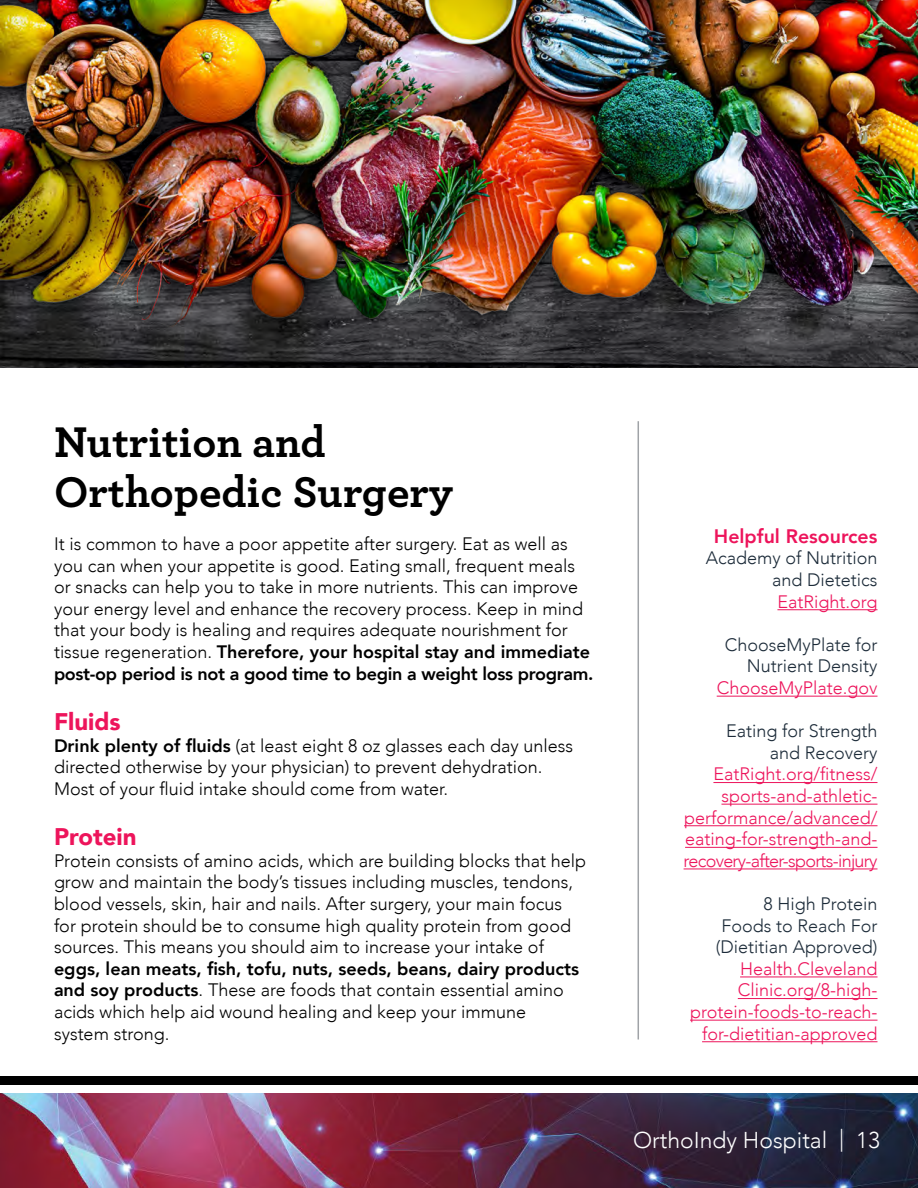
<style>
.page{position:relative;width:918px;height:1188px;background:#fff}
.page>*{position:absolute;margin:0;border:0;box-sizing:border-box;transform-origin:0 0}
.t1{font:700 45px/49.5px "Archer";color:#000}
.t2{font:900 24px "Avenir";color:#ed145b}
.t3{font:300 22.95px "Avenir";color:#fff}
.t4{font:800 19.5px "Avenir";color:#ed145b}
.t5{font:300 18px/21.6px "Avenir";color:#000}
.t6{font:300 18px/21.6px "Avenir";color:#ed145b;text-align:right}
.t7{font:300 18px/21.6px "Avenir";color:#1c2b39;text-align:right}
.s1{font-weight:800}
</style>
<div class="page">
<img style="left:0;top:1093px;width:918px;height:95px">
<div style="left:0;top:1076px;width:918px;height:9px;background:#000"></div>
<hr style="left:638px;top:421px;width:1px;height:619px;background:#a0a3a7">
<img style="left:1px;top:0;width:917px;height:367px">
<hr style="left:777px;top:609px;width:100px;height:1px;background:#ed145b">
<hr style="left:717px;top:696px;width:160px;height:1px;background:#ed145b">
<hr style="left:713px;top:782px;width:165px;height:1px;background:#ed145b">
<hr style="left:721px;top:804px;width:156px;height:1px;background:#ed145b">
<hr style="left:684px;top:825px;width:194px;height:1px;background:#ed145b">
<hr style="left:685px;top:847px;width:192px;height:1px;background:#ed145b">
<hr style="left:684px;top:869px;width:193px;height:1px;background:#ed145b">
<hr style="left:740px;top:977px;width:138px;height:1px;background:#ed145b">
<hr style="left:738px;top:998px;width:140px;height:1px;background:#ed145b">
<hr style="left:690px;top:1020px;width:188px;height:1px;background:#ed145b">
<hr style="left:702px;top:1041px;width:175px;height:1px;background:#ed145b">
<h1 class="t1" style="left:54px;top:415px;width:401px">Nutrition and<br>Orthopedic Surgery</h1>
<p class="t5" style="left:54px;top:533px;width:541px">It is common to have a poor appetite after surgery. Eat as well as you can when your appetite is good. Eating small, frequent meals or snacks can help you to take in more nutrients. This can improve your energy level and enhance the recovery process. Keep in mind that your body is healing and requires adequate nourishment for tissue regeneration. <span class="s1">Therefore, your hospital stay and immediate post-op period is not a good time to begin a weight loss program.</span></p>
<h2 class="t2" style="left:54px;top:701px;width:68px">Fluids</h2>
<p class="t5" style="left:54px;top:735px;width:521px"><span class="s1">Drink plenty of fluids</span> (at least eight 8 oz glasses each day unless directed otherwise by your physician) to prevent dehydration.<br>Most of your fluid intake should come from water.</p>
<h2 class="t2" style="left:54px;top:816px;width:84px">Protein</h2>
<p class="t5" style="left:54px;top:850px;width:534px">Protein consists of amino acids, which are building blocks that help grow and maintain the body’s tissues including muscles, tendons, blood vessels, skin, hair and nails. After surgery, your main focus for protein should be to consume high quality protein from good sources. This means you should aim to increase your intake of</p>
<p class="t5" style="left:54px;top:958px;width:527px"><span class="s1">eggs, lean meats, fish, tofu, nuts, seeds, beans, dairy products and soy products</span>. These are foods that contain essential amino acids which help aid wound healing and keep your immune system strong.</p>
<p class="t4" style="left:714px;top:521px;width:165px">Helpful Resources</p>
<p class="t7" style="left:706px;top:547px;width:173px">Academy of Nutrition and Dietetics</p>
<p class="t6" style="left:777px;top:591px;width:102px">EatRight.org</p>
<p class="t7" style="left:725px;top:634px;width:154px">ChooseMyPlate for<br>Nutrient Density</p>
<p class="t6" style="left:717px;top:677px;width:162px">ChooseMyPlate.gov</p>
<p class="t7" style="left:726px;top:720px;width:153px">Eating for Strength and Recovery</p>
<p class="t6" style="left:684px;top:763px;width:195px">EatRight.org/fitness/ sports-and-athletic&shy;performance/advanced/ eating-for-strength-and&shy;recovery-after-sports-injury</p>
<p class="t7" style="left:716px;top:893px;width:163px">8 High Protein<br>Foods to Reach For (Dietitian Approved)</p>
<p class="t6" style="left:690px;top:958px;width:189px">Health.Cleveland<br>Clinic.org/8-high&shy;protein-foods-to-reach&shy;for-dietitian-approved</p>
<p class="t3" style="left:633px;top:1127px;width:248px">OrthoIndy Hospital | 13</p>
</div>
